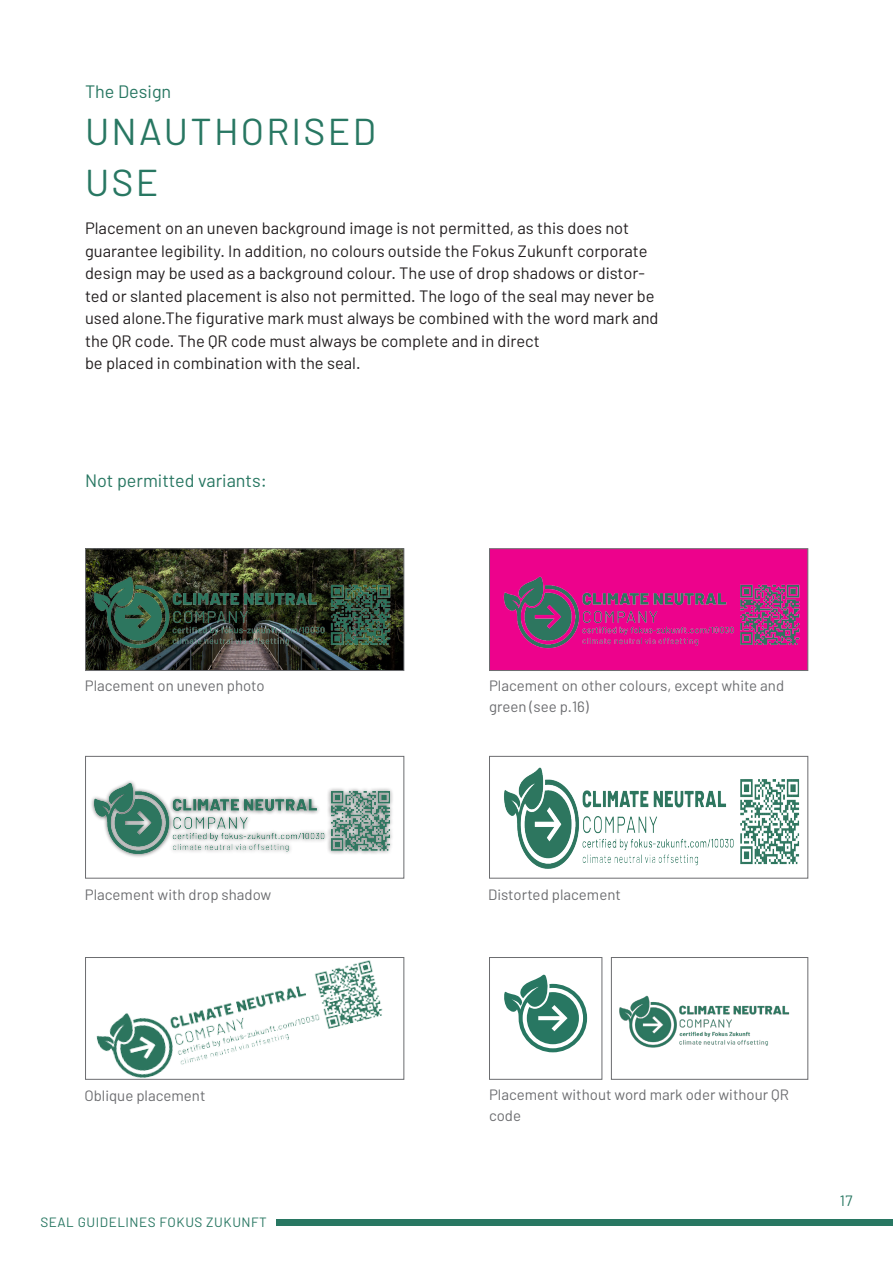
<style>
.page{position:relative;width:893px;height:1263px;background:#fff}
.page>*{position:absolute;margin:0;border:0;box-sizing:border-box;transform-origin:0 0}
.Subheadline{font:37.5px "Barlow";letter-spacing:.06em;color:#287762}
.Dachzeile{font:18px "Barlow";color:#287762}
.Fließtext{font:16.5px/22.5px "Barlow";color:#231f20}
.t1{font:15px/21px "Barlow";color:#6c6d70}
.t2{font:15px "Barlow";color:#287762}
.t3{font:13.5px "Barlow";letter-spacing:.04em;color:#287762}
</style>
<div class="page">
<div style="left:276px;top:1220px;width:617px;height:6px;background:#287762"></div>
<img style="left:87px;top:550px;width:315px;height:119px">
<div style="left:85px;top:548px;width:319px;height:123px;border:1px solid #6c6d70"></div>
<div style="left:85px;top:756px;width:319px;height:123px;border:1px solid #6c6d70"></div>
<div style="left:489px;top:756px;width:319px;height:123px;border:1px solid #6c6d70"></div>
<div style="left:489px;top:548px;width:319px;height:123px;background:#ed028c;border:1px solid #6c6d70"></div>
<div style="left:489px;top:957px;width:113px;height:123px;border:1px solid #6c6d70"></div>
<div style="left:611px;top:957px;width:197px;height:123px;border:1px solid #6c6d70"></div>
<svg style="left:504px;top:975px;width:83px;height:77px"></svg>
<img style="left:93px;top:576px;width:302px;height:74px">
<img style="left:91px;top:957px;width:300px;height:123px">
<img style="left:93px;top:782px;width:300px;height:75px">
<img style="left:503px;top:576px;width:297px;height:73px">
<img style="left:504px;top:767px;width:296px;height:102px">
<img style="left:619px;top:995px;width:171px;height:53px">
<p class="Dachzeile" style="left:85px;top:80px;width:88px">The Design</p>
<p class="Subheadline" style="left:85px;top:109px;width:292px">UNAUTHORISED</p>
<p class="Subheadline" style="left:85px;top:159px;width:75px">USE</p>
<p class="Fließtext" style="left:85px;top:216px;width:575px">Placement on an uneven background image is not permitted, as this does not guarantee legibility. In addition, no colours outside the Fokus Zukunft corporate design may be used as a background colour. The use of drop shadows or distor&shy;ted or slanted placement is also not permitted. The logo of the seal may never be used alone.The figurative mark must always be combined with the word mark and the QR code. The QR code must always be complete and in direct</p>
<p class="Fließtext" style="left:85px;top:351px;width:277px">be placed in combination with the seal.</p>
<p class="Dachzeile" style="left:85px;top:469px;width:183px">Not permitted variants:</p>
<p class="t1" style="left:85px;top:675px;width:181px">Placement on uneven photo</p>
<p class="t1" style="left:489px;top:675px;width:297px">Placement on other colours, except white and green (see p.16)</p>
<p class="t1" style="left:85px;top:884px;width:188px">Placement with drop shadow</p>
<p class="t1" style="left:488px;top:884px;width:134px">Distorted placement</p>
<p class="t1" style="left:84px;top:1085px;width:122px">Oblique placement</p>
<p class="t3" style="left:40px;top:1213px;width:228px">SEAL GUIDELINES FOKUS ZUKUNFT</p>
<p class="t1" style="left:489px;top:1084px;width:302px">Placement without word mark oder withour QR code</p>
<p class="t2" style="left:840px;top:1191px;width:14px">17</p>
</div>
